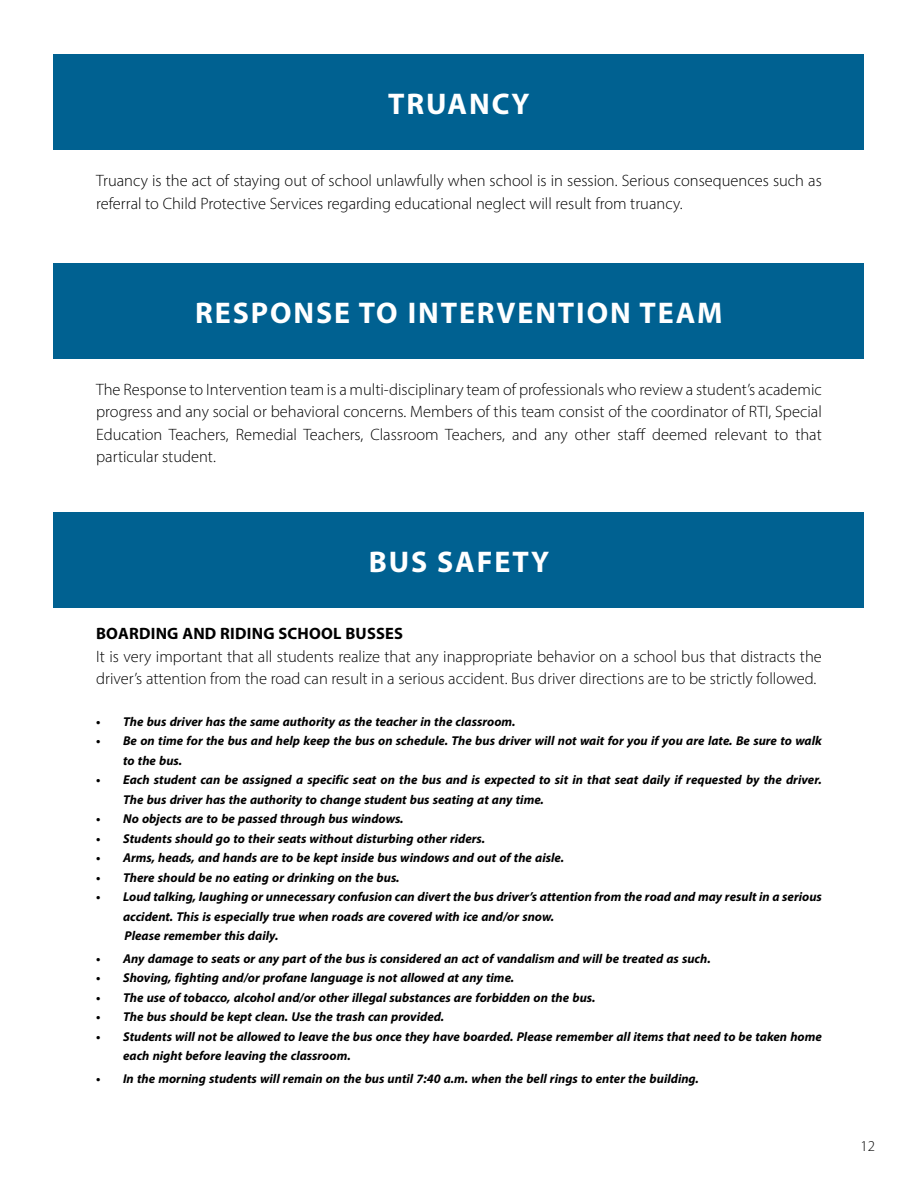
<style>
.page{position:relative;width:918px;height:1188px;background:#fff}
.page>*{position:absolute;margin:0;border:0;box-sizing:border-box;transform-origin:0 0}
.t1{font:30px "Myriad Variable Concept";letter-spacing:.065em;color:#fff}
.t2{font:italic 700 18px/19.5px "Myriad Arabic";color:#000}
.t3{font:16.5px/22.5px "Myriad Variable Concept";color:#000}
.t4{font:300 15px "Myriad Pro";color:#000}
</style>
<div class="page">
<div style="left:54px;top:512px;width:810px;height:96px;background:#006191"></div>
<div style="left:54px;top:264px;width:810px;height:95px;background:#006191"></div>
<div style="left:53px;top:54px;width:811px;height:96px;background:#006191"></div>
<h1 class="t1" style="left:388px;top:86px;width:143px">TRUANCY</h1>
<p class="t3" style="left:96px;top:169px;width:727px">Truancy is the act of staying out of school unlawfully when school is in session. Serious consequences such as referral to Child Protective Services regarding educational neglect will result from truancy.</p>
<h1 class="t1" style="left:195px;top:295px;width:529px">RESPONSE TO INTERVENTION TEAM</h1>
<p class="t3" style="left:96px;top:378px;width:727px;text-align:justify">The Response to Intervention team is a multi-disciplinary team of professionals who review a student’s academic progress and any social or behavioral concerns. Members of this team consist of the coordinator of RTI, Special Education Teachers, Remedial Teachers, Classroom Teachers, and any other staff deemed relevant to that particular student.</p>
<h1 class="t1" style="left:369px;top:544px;width:182px">BUS SAFETY</h1>
<p class="t3" style="left:96px;top:622px;width:727px">BOARDING AND RIDING SCHOOL BUSSES<br>It is very important that all students realize that any inappropriate behavior on a school bus that distracts the driver’s attention from the road can result in a serious accident. Bus driver directions are to be strictly followed.</p>
<p class="t2" style="left:96px;top:712px;width:421px">• The bus driver has the same authority as the teacher in the classroom.</p>
<p class="t2" style="left:123px;top:732px;width:700px;text-indent:-27px">• Be on time for the bus and help keep the bus on schedule. The bus driver will not wait for you if you are late. Be sure to walk to the bus.</p>
<p class="t2" style="left:123px;top:771px;width:700px;text-indent:-27px">• Each student can be assigned a specific seat on the bus and is expected to sit in that seat daily if requested by the driver.<br>The bus driver has the authority to change student bus seating at any time.</p>
<p class="t2" style="left:96px;top:810px;width:309px">• No objects are to be passed through bus windows.</p>
<p class="t2" style="left:96px;top:829px;width:391px">• Students should go to their seats without disturbing other riders.</p>
<p class="t2" style="left:96px;top:849px;width:470px">• Arms, heads, and hands are to be kept inside bus windows and out of the aisle.</p>
<p class="t2" style="left:96px;top:868px;width:305px">• There should be no eating or drinking on the bus.</p>
<p class="t2" style="left:123px;top:888px;width:700px;text-indent:-27px">• Loud talking, laughing or unnecessary confusion can divert the bus driver’s attention from the road and may result in a serious accident. This is especially true when roads are covered with ice and/or snow.<br>Please remember this daily.</p>
<p class="t2" style="left:96px;top:949px;width:616px">• Any damage to seats or any part of the bus is considered an act of vandalism and will be treated as such.</p>
<p class="t2" style="left:96px;top:969px;width:420px">• Shoving, fighting and/or profane language is not allowed at any time.</p>
<p class="t2" style="left:96px;top:988px;width:501px">• The use of tobacco, alcohol and/or other illegal substances are forbidden on the bus.</p>
<p class="t2" style="left:96px;top:1008px;width:350px">• The bus should be kept clean. Use the trash can provided.</p>
<p class="t2" style="left:123px;top:1027px;width:700px;text-indent:-27px">• Students will not be allowed to leave the bus once they have boarded. Please remember all items that need to be taken home each night before leaving the classroom.</p>
<p class="t2" style="left:96px;top:1069px;width:604px">• In the morning students will remain on the bus until 7:40 a.m. when the bell rings to enter the building.</p>
<p class="t4" style="left:860px;top:1137px;width:16px">12</p>
</div>
